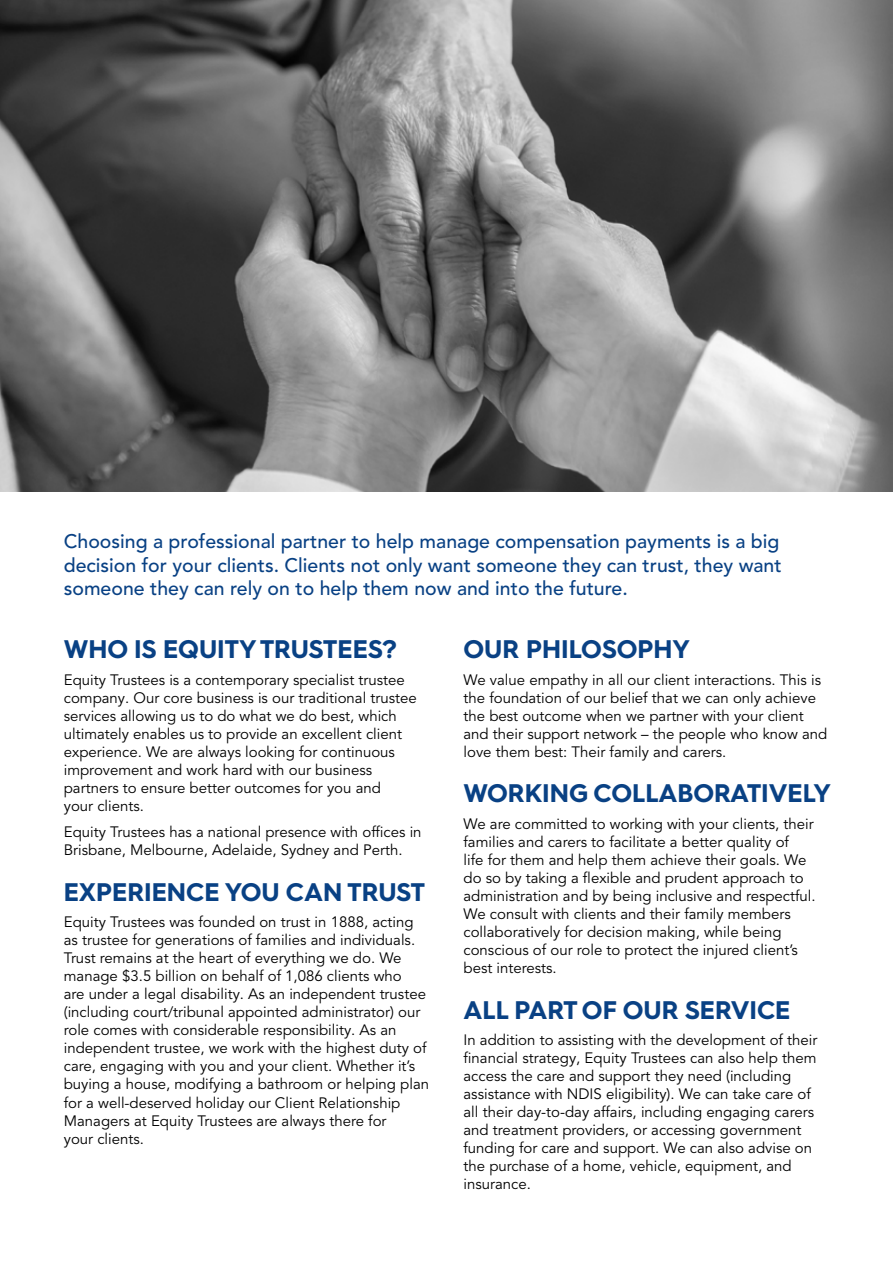
<style>
.page{position:relative;width:893px;height:1263px;background:#fff}
.page>*{position:absolute;margin:0;border:0;box-sizing:border-box;transform-origin:0 0}
.t1{font:700 25.5px "Hurme Geometric Sans 4";color:#094184}
.t2{font:500 19.5px/23.4px "Avenir LT Pro";color:#094184;text-align:justify}
.t3{font:15px/18px "Avenir LT Pro";color:#000}
</style>
<div class="page">
<img style="left:0;top:0;width:893px;height:491px">
<h2 class="t2" style="left:64px;top:530px;width:719px">Choosing a professional partner to help manage compensation payments is a big decision for your clients. Clients not only want someone they can trust, they want someone they can rely on to help them now and into the future.</h2>
<h1 class="t1" style="left:64px;top:631px;width:334px">WHO IS EQUITY TRUSTEES?</h1>
<p class="t3" style="left:64px;top:671px;width:355px">Equity Trustees is a contemporary specialist trustee company. Our core business is our traditional trustee services allowing us to do what we do best, which ultimately enables us to provide an excellent client experience. We are always looking for continuous improvement and work hard with our business partners to ensure better outcomes for you and<br>your clients.</p>
<p class="t3" style="left:64px;top:823px;width:359px">Equity Trustees has a national presence with offices in<br>Brisbane, Melbourne, Adelaide, Sydney and Perth.</p>
<h1 class="t1" style="left:64px;top:874px;width:363px">EXPERIENCE YOU CAN TRUST</h1>
<p class="t3" style="left:64px;top:913px;width:367px">Equity Trustees was founded on trust in 1888, acting as trustee for generations of families and individuals.<br>Trust remains at the heart of everything we do. We manage $3.5 billion on behalf of 1,086 clients who<br>are under a legal disability. As an independent trustee (including court/tribunal appointed administrator) our role comes with considerable responsibility. As an independent trustee, we work with the highest duty of care, engaging with you and your client. Whether it’s buying a house, modifying a bathroom or helping plan for a well-deserved holiday our Client Relationship Managers at Equity Trustees are always there for<br>your clients.</p>
<h1 class="t1" style="left:463px;top:631px;width:228px">OUR PHILOSOPHY</h1>
<p class="t3" style="left:463px;top:671px;width:365px">We value empathy in all our client interactions. This is the foundation of our belief that we can only achieve the best outcome when we partner with your client and their support network – the people who know and love them best: Their family and carers.</p>
<h1 class="t1" style="left:463px;top:776px;width:369px">WORKING COLLABORATIVELY</h1>
<p class="t3" style="left:463px;top:815px;width:354px">We are committed to working with your clients, their families and carers to facilitate a better quality of<br>life for them and help them achieve their goals. We do so by taking a flexible and prudent approach to administration and by being inclusive and respectful.<br>We consult with clients and their family members collaboratively for decision making, while being conscious of our role to protect the injured client’s best interests.</p>
<h1 class="t1" style="left:463px;top:992px;width:328px">ALL PART OF OUR SERVICE</h1>
<p class="t3" style="left:463px;top:1031px;width:355px">In addition to assisting with the development of their financial strategy, Equity Trustees can also help them access the care and support they need (including assistance with NDIS eligibility). We can take care of all their day-to-day affairs, including engaging carers and treatment providers, or accessing government funding for care and support. We can also advise on the purchase of a home, vehicle, equipment, and insurance.</p>
</div>
